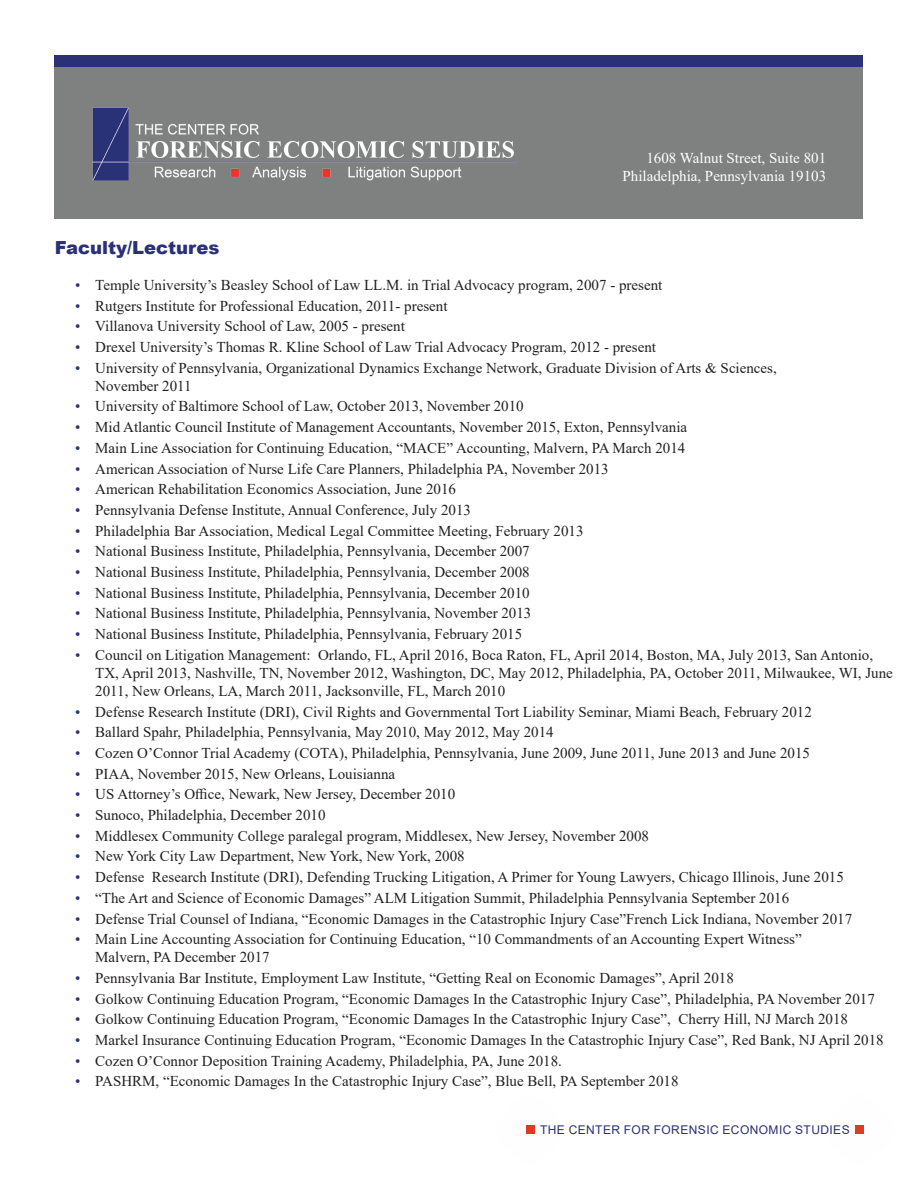
<style>
.page{position:relative;width:918px;height:1188px;background:#fff}
.page>*{position:absolute;margin:0;border:0;box-sizing:border-box;transform-origin:0 0}
.Main{font:900 18px "Arial";color:#2a3177}
.t1{font:15px/18px "Times New Roman";color:#231f20}
.t2{font:15px/18px "Times New Roman";color:#fff;text-align:right}
.t3{font:12px "Arial";letter-spacing:.035em;color:#2a3177}
.s1{color:#2a3177}
</style>
<div class="page">
<div style="left:55px;top:56px;width:808px;height:12px;background:#2a3177"></div>
<div style="left:55px;top:68px;width:808px;height:151px;background:#7f8080"></div>
<img style="left:92px;top:107px;width:424px;height:74px">
<div style="left:526px;top:1125px;width:9px;height:9px;background:#e83529"></div>
<div style="left:855px;top:1125px;width:9px;height:9px;background:#e83529"></div>
<p class="t2" style="left:622px;top:148px;width:205px">1608 Walnut Street, Suite 801<br>Philadelphia, Pennsylvania 19103</p>
<p class="Main" style="left:55px;top:234px;width:166px">Faculty/Lectures</p>
<p class="t1" style="left:75px;top:275px;width:589px"><span class="s1">•</span> Temple University’s Beasley School of Law LL.M. in Trial Advocacy program, 2007 - present</p>
<p class="t1" style="left:75px;top:296px;width:374px"><span class="s1">•</span> Rutgers Institute for Professional Education, 2011- present</p>
<p class="t1" style="left:75px;top:317px;width:331px"><span class="s1">•</span> Villanova University School of Law, 2005 - present</p>
<p class="t1" style="left:75px;top:338px;width:583px"><span class="s1">•</span> Drexel University’s Thomas R. Kline School of Law Trial Advocacy Program, 2012 - present</p>
<p class="t1" style="left:95px;top:358px;width:683px;text-indent:-20px"><span class="s1">•</span> University of Pennsylvania, Organizational Dynamics Exchange Network, Graduate Division of Arts &amp; Sciences,<br>November 2011</p>
<p class="t1" style="left:75px;top:397px;width:450px"><span class="s1">•</span> University of Baltimore School of Law, October 2013, November 2010</p>
<p class="t1" style="left:75px;top:418px;width:614px"><span class="s1">•</span> Mid Atlantic Council Institute of Management Accountants, November 2015, Exton, Pennsylvania</p>
<p class="t1" style="left:75px;top:438px;width:612px"><span class="s1">•</span> Main Line Association for Continuing Education, “MACE” Accounting, Malvern, PA March 2014</p>
<p class="t1" style="left:75px;top:459px;width:535px"><span class="s1">•</span> American Association of Nurse Life Care Planners, Philadelphia PA, November 2013</p>
<p class="t1" style="left:75px;top:480px;width:383px"><span class="s1">•</span> American Rehabilitation Economics Association, June 2016</p>
<p class="t1" style="left:75px;top:500px;width:398px"><span class="s1">•</span> Pennsylvania Defense Institute, Annual Conference, July 2013</p>
<p class="t1" style="left:75px;top:521px;width:510px"><span class="s1">•</span> Philadelphia Bar Association, Medical Legal Committee Meeting, February 2013</p>
<p class="t1" style="left:75px;top:542px;width:456px"><span class="s1">•</span> National Business Institute, Philadelphia, Pennsylvania, December 2007</p>
<p class="t1" style="left:75px;top:563px;width:456px"><span class="s1">•</span> National Business Institute, Philadelphia, Pennsylvania, December 2008</p>
<p class="t1" style="left:75px;top:583px;width:456px"><span class="s1">•</span> National Business Institute, Philadelphia, Pennsylvania, December 2010</p>
<p class="t1" style="left:75px;top:604px;width:458px"><span class="s1">•</span> National Business Institute, Philadelphia, Pennsylvania, November 2013</p>
<p class="t1" style="left:75px;top:625px;width:449px"><span class="s1">•</span> National Business Institute, Philadelphia, Pennsylvania, February 2015</p>
<p class="t1" style="left:95px;top:645px;width:799px;text-indent:-20px"><span class="s1">•</span> Council on Litigation Management: Orlando, FL, April 2016, Boca Raton, FL, April 2014, Boston, MA, July 2013, San Antonio,<br>TX, April 2013, Nashville, TN, November 2012, Washington, DC, May 2012, Philadelphia, PA, October 2011, Milwaukee, WI, June<br>2011, New Orleans, LA, March 2011, Jacksonville, FL, March 2010</p>
<p class="t1" style="left:75px;top:702px;width:738px"><span class="s1">•</span> Defense Research Institute (DRI), Civil Rights and Governmental Tort Liability Seminar, Miami Beach, February 2012</p>
<p class="t1" style="left:75px;top:723px;width:480px"><span class="s1">•</span> Ballard Spahr, Philadelphia, Pennsylvania, May 2010, May 2012, May 2014</p>
<p class="t1" style="left:75px;top:743px;width:737px"><span class="s1">•</span> Cozen O’Connor Trial Academy (COTA), Philadelphia, Pennsylvania, June 2009, June 2011, June 2013 and June 2015</p>
<p class="t1" style="left:75px;top:764px;width:322px"><span class="s1">•</span> PIAA, November 2015, New Orleans, Louisianna</p>
<p class="t1" style="left:75px;top:785px;width:382px"><span class="s1">•</span> US Attorney’s Office, Newark, New Jersey, December 2010</p>
<p class="t1" style="left:75px;top:806px;width:252px"><span class="s1">•</span> Sunoco, Philadelphia, December 2010</p>
<p class="t1" style="left:75px;top:826px;width:576px"><span class="s1">•</span> Middlesex Community College paralegal program, Middlesex, New Jersey, November 2008</p>
<p class="t1" style="left:75px;top:847px;width:391px"><span class="s1">•</span> New York City Law Department, New York, New York, 2008</p>
<p class="t1" style="left:75px;top:868px;width:770px"><span class="s1">•</span> Defense Research Institute (DRI), Defending Trucking Litigation, A Primer for Young Lawyers, Chicago Illinois, June 2015</p>
<p class="t1" style="left:75px;top:888px;width:716px"><span class="s1">•</span> “The Art and Science of Economic Damages” ALM Litigation Summit, Philadelphia Pennsylvania September 2016</p>
<p class="t1" style="left:75px;top:909px;width:779px"><span class="s1">•</span> Defense Trial Counsel of Indiana, “Economic Damages in the Catastrophic Injury Case”French Lick Indiana, November 2017</p>
<p class="t1" style="left:95px;top:930px;width:708px;text-indent:-20px"><span class="s1">•</span> Main Line Accounting Association for Continuing Education, “10 Commandments of an Accounting Expert Witness”<br>Malvern, PA December 2017</p>
<p class="t1" style="left:75px;top:968px;width:660px"><span class="s1">•</span> Pennsylvania Bar Institute, Employment Law Institute, “Getting Real on Economic Damages”, April 2018</p>
<p class="t1" style="left:75px;top:989px;width:801px"><span class="s1">•</span> Golkow Continuing Education Program, “Economic Damages In the Catastrophic Injury Case”, Philadelphia, PA November 2017</p>
<p class="t1" style="left:75px;top:1010px;width:775px"><span class="s1">•</span> Golkow Continuing Education Program, “Economic Damages In the Catastrophic Injury Case”, Cherry Hill, NJ March 2018</p>
<p class="t1" style="left:75px;top:1031px;width:810px"><span class="s1">•</span> Markel Insurance Continuing Education Program, “Economic Damages In the Catastrophic Injury Case”, Red Bank, NJ April 2018</p>
<p class="t1" style="left:75px;top:1051px;width:489px"><span class="s1">•</span> Cozen O’Connor Deposition Training Academy, Philadelphia, PA, June 2018.</p>
<p class="t1" style="left:75px;top:1072px;width:605px"><span class="s1">•</span> PASHRM, “Economic Damages In the Catastrophic Injury Case”, Blue Bell, PA September 2018</p>
<p class="t3" style="left:540px;top:1122px;width:311px">THE CENTER FOR FORENSIC ECONOMIC STUDIES</p>
</div>
